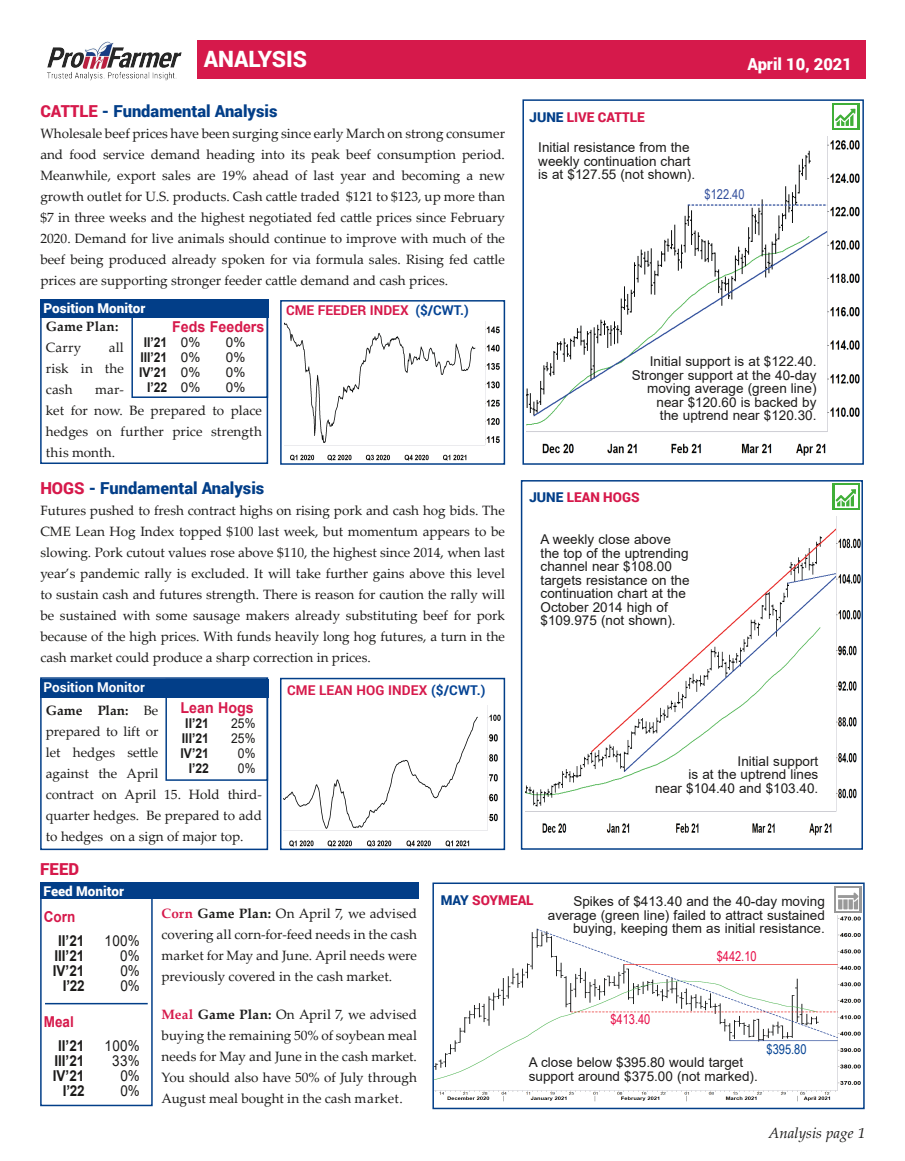
<style>
.page{position:relative;width:905px;height:1161px;background:#fff}
.page>*{position:absolute;margin:0;border:0;box-sizing:border-box;transform-origin:0 0}
.t1{font:900 22.5px "Roboto";color:#fff}
.t2{font:900 16.5px "Roboto";color:#023e88}
.t3{font:900 16.5px "Roboto";color:#fff}
.t4{font:900 16.5px "Roboto";color:#d6194b}
.t5{font:700 15px "Arial";color:#1c1b1a;scale:.9 1}
.t6{font:15px "Arial";letter-spacing:.02em;color:#1c1b1a;scale:.9 1}
.t7{font:700 15px "Arial";color:#d6194b;scale:.95 1}
.t8{font:italic 15px "Palatino Linotype";color:#1c1b1a}
.t9{font:700 15px "Arial";color:#d6194b;scale:.9 1}
.t10{font:13.5px/21px "Palatino Linotype";color:#1c1b1a;text-align:justify}
.t11{font:13.5px/13.5px "Arial";color:#1c1b1a}
.t12{font:700 13.5px "Arial";color:#1c1b1a;scale:.9 1}
.t13{font:700 13.5px "Roboto";letter-spacing:.01em;color:#d6194b}
.t14{font:900 13.5px "Roboto";color:#d6194b}
.t15{font:900 13.5px "Roboto";color:#fff}
.t16{font:700 13.5px "Roboto";color:#fff}
.t17{font:13.5px "Arial Narrow";color:#e70b46}
.t18{font:13.5px "Arial";color:#1c1b1a;scale:.9 1}
.t19{font:700 13.5px "Palatino Linotype";letter-spacing:.015em;color:#1c1b1a}
.t20{font:13.5px "Arial Narrow";color:#044394}
.t21{font:13.5px "Arial Narrow";color:#304d9b}
.s1{color:#d6194b}
.s2{color:#023e88}
.s3{font-weight:400}
.s4{color:#044394}
.s5{font-weight:700}
.s6{font-weight:700;color:#d6194b}
</style>
<div class="page">
<div style="left:40px;top:883px;width:113px;height:223px;border:2px solid #023e88"></div>
<div style="left:40px;top:883px;width:378px;height:16px;background:#023e88"></div>
<div style="left:432px;top:883px;width:432px;height:226px;border:2px solid #023e88"></div>
<img style="left:435px;top:916px;width:425px;height:186px">
<div style="left:834px;top:886px;width:27px;height:27px;background:#999"></div>
<svg style="left:836px;top:888px;width:23px;height:23px"></svg>
<svg style="left:837px;top:893px;width:21px;height:16px"></svg>
<div style="left:521px;top:480px;width:342px;height:370px;border:2px solid #023e88"></div>
<div style="left:40px;top:677px;width:228px;height:173px;border:2px solid #023e88"></div>
<div style="left:165px;top:679px;width:103px;height:102px;border:2px solid #023e88"></div>
<div style="left:40px;top:679px;width:228px;height:18px;background:#023e88"></div>
<hr style="left:45px;top:1003px;width:103px;height:1px;background:#023e88">
<div style="left:280px;top:300px;width:225px;height:165px;border:2px solid #023e88"></div>
<img style="left:284px;top:321px;width:216px;height:140px">
<div style="left:280px;top:678px;width:225px;height:172px;border:2px solid #023e88"></div>
<svg style="left:832px;top:483px;width:27px;height:27px"></svg>
<svg style="left:834px;top:486px;width:23px;height:22px"></svg>
<svg style="left:835px;top:489px;width:21px;height:17px"></svg>
<div style="left:522px;top:99px;width:341px;height:366px;border:2px solid #023e88"></div>
<div style="left:40px;top:299px;width:228px;height:165px;border:2px solid #023e88"></div>
<div style="left:131px;top:299px;width:137px;height:99px;border:2px solid #023e88"></div>
<div style="left:40px;top:300px;width:228px;height:18px;background:#023e88"></div>
<img style="left:525px;top:516px;width:335px;height:320px">
<img style="left:526px;top:136px;width:333px;height:320px">
<div style="left:832px;top:103px;width:27px;height:27px;background:#40af38"></div>
<div style="left:834px;top:105px;width:23px;height:23px;background:#fff"></div>
<svg style="left:835px;top:109px;width:20px;height:17px"></svg>
<div style="left:197px;top:40px;width:668px;height:38px;background:#d6194b"></div>
<img style="left:47px;top:41px;width:135px;height:39px">
<img style="left:283px;top:705px;width:217px;height:142px">
<h1 class="t1" style="left:204px;top:43px;width:105px">ANALYSIS</h1>
<p class="t3" style="left:747px;top:53px;width:106px">April 10, 2021</p>
<p class="t2" style="left:40px;top:99px;width:238px"><span class="s1">CATTLE</span> - Fundamental Analysis</p>
<p class="t14" style="left:529px;top:108px;width:117px"><span class="s2">JUNE</span> LIVE CATTLE</p>
<p class="t10" style="left:40px;top:122px;width:466px">Wholesale beef prices have been surging since early March on strong consumer and food service demand heading into its peak beef consumption period.<br>Meanwhile, export sales are 19% ahead of last year and becoming a new growth outlet for U.S. products. Cash cattle traded $121 to $123, up more than $7 in three weeks and the highest negotiated fed cattle prices since February 2020. Demand for live animals should continue to improve with much of the beef being produced already spoken for via formula sales. Rising fed cattle prices are supporting stronger feeder cattle demand and cash prices.</p>
<p class="t11" style="left:538px;top:141px;width:158px">Initial resistance from the weekly continuation chart is at $127.55 (not shown).</p>
<p class="t21" style="left:704px;top:184px;width:42px">$122.40</p>
<p class="t15" style="left:43px;top:299px;width:103px">Position Monitor</p>
<p class="t19" style="left:46px;top:316px;width:74px">Game Plan:</p>
<p class="t10" style="left:46px;top:336px;width:37px">Carry</p>
<p class="t7" style="left:172px;top:316px;width:99px">Feds Feeders</p>
<p class="t12" style="left:144px;top:332px;width:64px">II’21 <span class="s3">0%</span></p>
<p class="t11" style="left:226px;top:335px;width:21px">0%</p>
<p class="t12" style="left:140px;top:347px;width:68px">III’21 <span class="s3">0%</span></p>
<p class="t11" style="left:226px;top:350px;width:21px">0%</p>
<p class="t12" style="left:139px;top:362px;width:70px">IV’21 <span class="s3">0%</span></p>
<p class="t11" style="left:226px;top:365px;width:21px">0%</p>
<p class="t12" style="left:147px;top:377px;width:61px">I’22 <span class="s3">0%</span></p>
<p class="t11" style="left:226px;top:380px;width:21px">0%</p>
<p class="t10" style="left:46px;top:336px;width:80px;text-indent:63px">all risk in the cash</p>
<p class="t10" style="left:46px;top:378px;width:218px;text-align:left;text-indent:49px">mar-<br>ket for now. Be prepared to place hedges on further price strength this month.</p>
<p class="t13" style="left:286px;top:301px;width:184px">CME FEEDER INDEX <span class="s4">($/CWT.)</span></p>
<p class="t2" style="left:40px;top:477px;width:225px"><span class="s1">HOGS</span> - Fundamental Analysis</p>
<p class="t10" style="left:40px;top:500px;width:466px">Futures pushed to fresh contract highs on rising pork and cash hog bids. The CME Lean Hog Index topped $100 last week, but momentum appears to be slowing. Pork cutout values rose above $110, the highest since 2014, when last year’s pandemic rally is excluded. It will take further gains above this level to sustain cash and futures strength. There is reason for caution the rally will be sustained with some sausage makers already substituting beef for pork because of the high prices. With funds heavily long hog futures, a turn in the cash market could produce a sharp correction in prices.</p>
<p class="t10" style="left:46px;top:699px;width:217px;text-align:left"><span class="s5">Game Plan:</span> Be<br>prepared to lift or<br>let hedges settle<br>against the April<br>contract on April 15. Hold third&shy;quarter hedges. Be prepared to add to hedges on a sign of major top.</p>
<p class="t16" style="left:43px;top:678px;width:103px">Position Monitor</p>
<p class="t13" style="left:287px;top:681px;width:200px">CME LEAN HOG INDEX <span class="s4">($/CWT.)</span></p>
<p class="t7" style="left:180px;top:698px;width:79px">Lean Hogs</p>
<p class="t12" style="left:185px;top:714px;width:28px">II’21</p>
<p class="t18" style="left:231px;top:714px;width:29px">25%</p>
<p class="t12" style="left:182px;top:729px;width:32px">III’21</p>
<p class="t18" style="left:231px;top:729px;width:29px">25%</p>
<p class="t12" style="left:180px;top:744px;width:33px">IV’21</p>
<p class="t18" style="left:238px;top:744px;width:21px">0%</p>
<p class="t12" style="left:189px;top:759px;width:24px">I’22</p>
<p class="t18" style="left:238px;top:759px;width:21px">0%</p>
<p class="t4" style="left:40px;top:857px;width:41px">FEED</p>
<p class="t11" style="left:631px;top:355px;width:186px;text-align:right">Initial support is at $122.40.<br>Stronger support at the 40-day moving average (green line) near $120.60 is backed by<br>the uptrend near $120.30.</p>
<p class="t14" style="left:529px;top:488px;width:112px"><span class="s2">JUNE</span> LEAN HOGS</p>
<p class="t11" style="left:540px;top:533px;width:150px">A weekly close above the top of the uptrending channel near $108.00 targets resistance on the continuation chart at the<br>October 2014 high of $109.975 (not shown).</p>
<p class="t11" style="left:655px;top:754px;width:165px;text-align:right">Initial support<br>is at the uptrend lines<br>near $104.40 and $103.40.</p>
<p class="t15" style="left:43px;top:882px;width:82px">Feed Monitor</p>
<p class="t9" style="left:44px;top:906px;width:36px">Corn</p>
<p class="t5" style="left:58px;top:930px;width:31px">II’21</p>
<p class="t6" style="left:105px;top:930px;width:41px">100%</p>
<p class="t5" style="left:54px;top:945px;width:35px">III’21</p>
<p class="t6" style="left:120px;top:945px;width:24px">0%</p>
<p class="t5" style="left:53px;top:960px;width:37px">IV’21</p>
<p class="t6" style="left:120px;top:960px;width:23px">0%</p>
<p class="t5" style="left:63px;top:975px;width:26px">I’22</p>
<p class="t6" style="left:120px;top:975px;width:23px">0%</p>
<p class="t9" style="left:44px;top:1011px;width:35px">Meal</p>
<p class="t5" style="left:58px;top:1035px;width:31px">II’21</p>
<p class="t6" style="left:105px;top:1035px;width:41px">100%</p>
<p class="t5" style="left:54px;top:1050px;width:35px">III’21</p>
<p class="t6" style="left:112px;top:1050px;width:32px">33%</p>
<p class="t5" style="left:53px;top:1065px;width:37px">IV’21</p>
<p class="t6" style="left:120px;top:1065px;width:23px">0%</p>
<p class="t5" style="left:63px;top:1080px;width:26px">I’22</p>
<p class="t6" style="left:120px;top:1080px;width:23px">0%</p>
<p class="t10" style="left:161px;top:902px;width:257px"><span class="s6">Corn</span> <span class="s5">Game Plan:</span> On April 7, we advised covering all corn-for-feed needs in the cash market for May and June. April needs were previously covered in the cash market.</p>
<p class="t10" style="left:161px;top:1003px;width:257px"><span class="s6">Meal</span> <span class="s5">Game Plan:</span> On April 7, we advised buying the remaining 50% of soybean meal needs for May and June in the cash market.<br>You should also have 50% of July through August meal bought in the cash market.</p>
<p class="t14" style="left:440px;top:891px;width:94px"><span class="s2">MAY</span> SOYMEAL</p>
<p class="t11" style="left:548px;top:894px;width:278px;text-align:right">Spikes of $413.40 and the 40-day moving average (green line) failed to attract sustained buying, keeping them as initial resistance.</p>
<p class="t17" style="left:716px;top:946px;width:42px">$442.10</p>
<p class="t17" style="left:610px;top:1009px;width:42px">$413.40</p>
<p class="t11" style="left:529px;top:1055px;width:230px">A close below $395.80 would target support around $375.00 (not marked).</p>
<p class="t20" style="left:766px;top:1039px;width:42px">$395.80</p>
<p class="t8" style="left:768px;top:1122px;width:98px">Analysis page 1</p>
</div>
